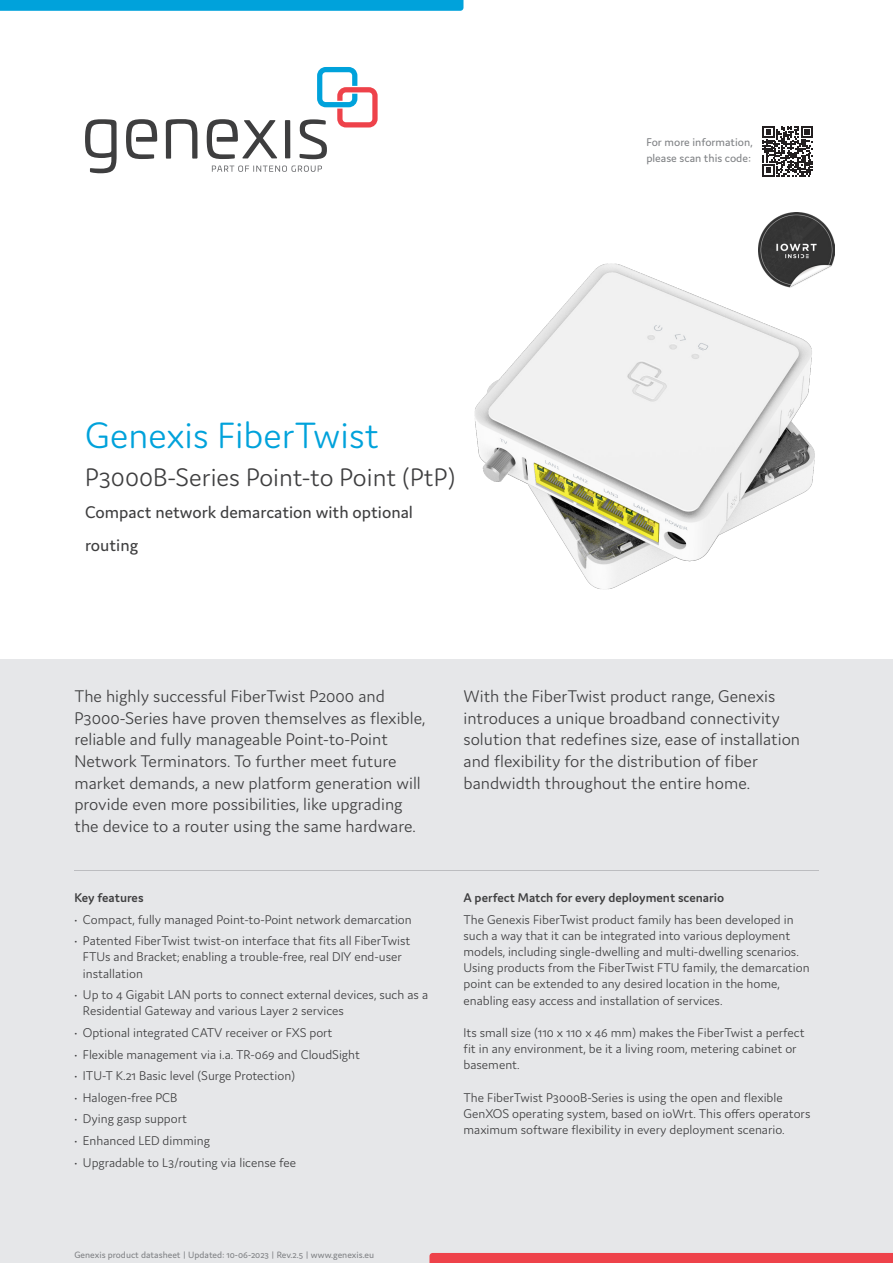
<style>
.page{position:relative;width:893px;height:1263px;background:#fff}
.page>*{position:absolute;margin:0;border:0;box-sizing:border-box;transform-origin:0 0}
.Product_name{font:300 39px "Domus";color:#00a2db}
.Product_Series{font:300 27px "Domus";color:#3e3e3f}
.Intro{font:300 18px/21.6px "Domus";color:#3e3e3f}
.Product_description{font:18px/32.4px "Domus";color:#3e3e3f}
.Body{font:300 13.5px/16.2px "Domus";color:#3e3e3f}
.Body_header{font:600 13.5px "Domus";color:#3e3e3f}
.t1{font:12px/16.2px "Domus";color:#808285}
.t2{font:9.75px "Domus";color:#808285}
</style>
<div class="page">
<div style="left:0;top:659px;width:893px;height:604px;background:#e6e7e9"></div>
<hr style="left:74px;top:870px;width:745px;height:1px;background:#bcbdc0">
<img style="left:759px;top:212px;width:75px;height:57px">
<img style="left:474px;top:239px;width:352px;height:351px">
<svg style="left:762px;top:126px;width:51px;height:51px"></svg>
<div style="left:429px;top:1253px;width:464px;height:10px;background:#ee424a"></div>
<svg style="left:0;top:0;width:463px;height:11px;background:#04a3db"></svg>
<svg style="left:126px;top:119px;width:31px;height:40px"></svg>
<svg style="left:207px;top:119px;width:70px;height:40px"></svg>
<div style="left:285px;top:120px;width:5px;height:38px;background:#3e3e3f"></div>
<svg style="left:85px;top:119px;width:32px;height:54px"></svg>
<svg style="left:300px;top:67px;width:78px;height:92px"></svg>
<svg style="left:166px;top:119px;width:31px;height:40px"></svg>
<svg style="left:212px;top:166px;width:110px;height:6px"></svg>
<p class="Product_name" style="left:85px;top:414px;width:295px">Genexis FiberTwist</p>
<p class="Product_Series" style="left:85px;top:462px;width:372px">P3000B-Series Point-to Point (PtP)</p>
<p class="Product_description" style="left:85px;top:496px;width:329px">Compact network demarcation with optional routing</p>
<p class="t1" style="left:646px;top:134px;width:108px">For more information, please scan this code:</p>
<p class="Intro" style="left:74px;top:685px;width:352px">The highly successful FiberTwist P2000 and P3000-Series have proven themselves as flexible, reliable and fully manageable Point-to-Point Network Terminators. To further meet future market demands, a new platform generation will provide even more possibilities, like upgrading the device to a router using the same hardware.</p>
<p class="Intro" style="left:463px;top:685px;width:338px">With the FiberTwist product range, Genexis introduces a unique broadband connectivity solution that redefines size, ease of installation and flexibility for the distribution of fiber bandwidth throughout the entire home.</p>
<p class="Body_header" style="left:74px;top:890px;width:71px">Key features</p>
<p class="Body" style="left:74px;top:911px;width:339px">• Compact, fully managed Point-to-Point network demarcation</p>
<p class="Body" style="left:83px;top:932px;width:329px;text-indent:-9px">• Patented FiberTwist twist-on interface that fits all FiberTwist<br>FTUs and Bracket; enabling a trouble-free, real DIY end-user installation</p>
<p class="Body" style="left:83px;top:986px;width:347px;text-indent:-9px">• Up to 4 Gigabit LAN ports to connect external devices, such as a<br>Residential Gateway and various Layer 2 services</p>
<p class="Body" style="left:74px;top:1024px;width:260px">• Optional integrated CATV receiver or FXS port</p>
<p class="Body" style="left:74px;top:1046px;width:287px">• Flexible management via i.a. TR-069 and CloudSight</p>
<p class="Body" style="left:74px;top:1067px;width:222px">• ITU-T K.21 Basic level (Surge Protection)</p>
<p class="Body" style="left:74px;top:1089px;width:105px">• Halogen-free PCB</p>
<p class="Body" style="left:74px;top:1111px;width:114px">• Dying gasp support</p>
<p class="Body" style="left:74px;top:1132px;width:137px">• Enhanced LED dimming</p>
<p class="Body" style="left:74px;top:1154px;width:223px">• Upgradable to L3/routing via license fee</p>
<p class="t2" style="left:74px;top:1250px;width:301px">Genexis product datasheet | Updated: 10-06-2023 | Rev.2.5 | www.genexis.eu</p>
<p class="Body_header" style="left:463px;top:890px;width:262px">A perfect Match for every deployment scenario</p>
<p class="Body" style="left:463px;top:911px;width:337px">The Genexis FiberTwist product family has been developed in such a way that it can be integrated into various deployment models, including single-dwelling and multi-dwelling scenarios.</p>
<p class="Body" style="left:463px;top:959px;width:348px">Using products from the FiberTwist FTU family, the demarcation point can be extended to any desired location in the home, enabling easy access and installation of services.</p>
<p class="Body" style="left:463px;top:1024px;width:343px">Its small size (110 x 110 x 46 mm) makes the FiberTwist a perfect fit in any environment, be it a living room, metering cabinet or basement.</p>
<p class="Body" style="left:463px;top:1089px;width:348px">The FiberTwist P3000B-Series is using the open and flexible<br>GenXOS operating system, based on ioWrt. This offers operators maximum software flexibility in every deployment scenario.</p>
</div>
